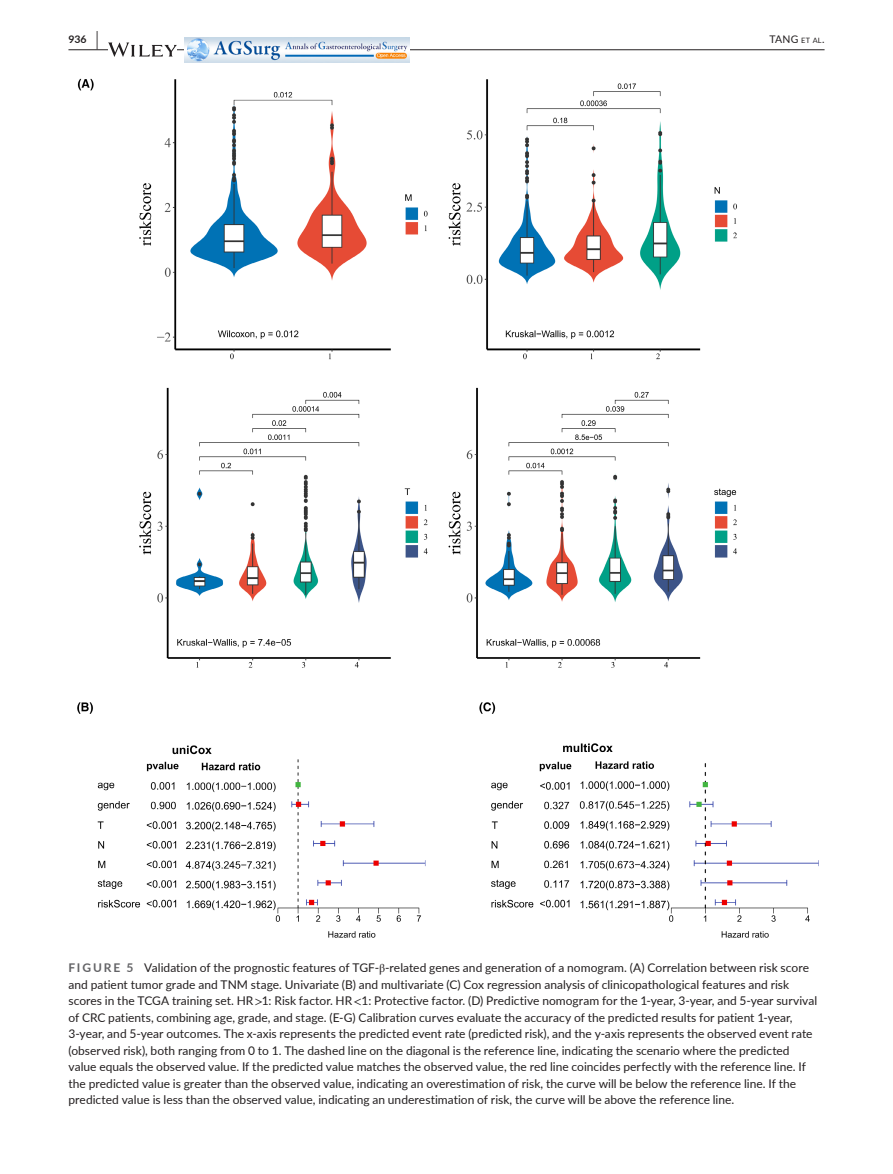
<style>
.page{position:relative;width:893px;height:1174px;background:#fff}
.page>*{position:absolute;margin:0;border:0;box-sizing:border-box;transform-origin:0 0}
.t1{font:12px/16.5px "Lato";letter-spacing:.005em;color:#231f20}
.t2{font:10.5px "Lato";color:#231f20}
.t3{font:700 10.5px "Lato";color:#231f20}
.s1{font-size:19.5px}
.s2{font-size:7.35px}
.s3{font-weight:700;color:#636366}
.s4{font-family:"STIX"}
</style>
<div class="page">
<hr style="left:68px;top:49px;width:756px;height:1px;background:#231f20">
<svg style="left:108px;top:42px;width:69px;height:15px"></svg>
<img style="left:185px;top:37px;width:225px;height:25px">
<img style="left:77px;top:78px;width:742px;height:860px">
<p class="t3" style="left:68px;top:31px;width:31px">936 <span class="s1">|</span></p>
<p class="t2" style="left:769px;top:31px;width:56px">TANG <span class="s2">et al</span>.</p>
<p class="t1" style="left:68px;top:959px;width:750px"><span class="s3">FI G U RE 5</span> Validation of the prognostic features of TGF-<span class="s4">β</span>-related genes and generation of a nomogram. (A) Correlation between risk score and patient tumor grade and TNM stage. Univariate (B) and multivariate (C) Cox regression analysis of clinicopathological features and risk scores in the TCGA training set. HR <span class="s4">&gt;</span>1: Risk factor. HR <span class="s4">&lt;</span>1: Protective factor. (D) Predictive nomogram for the 1-year, 3-year, and 5-year survival of CRC patients, combining age, grade, and stage. (E-G) Calibration curves evaluate the accuracy of the predicted results for patient 1-year, 3-year, and 5-year outcomes. The x-axis represents the predicted event rate (predicted risk), and the y-axis represents the observed event rate (observed risk), both ranging from 0 to 1. The dashed line on the diagonal is the reference line, indicating the scenario where the predicted value equals the observed value. If the predicted value matches the observed value, the red line coincides perfectly with the reference line. If the predicted value is greater than the observed value, indicating an overestimation of risk, the curve will be below the reference line. If the predicted value is less than the observed value, indicating an underestimation of risk, the curve will be above the reference line.</p>
</div>
